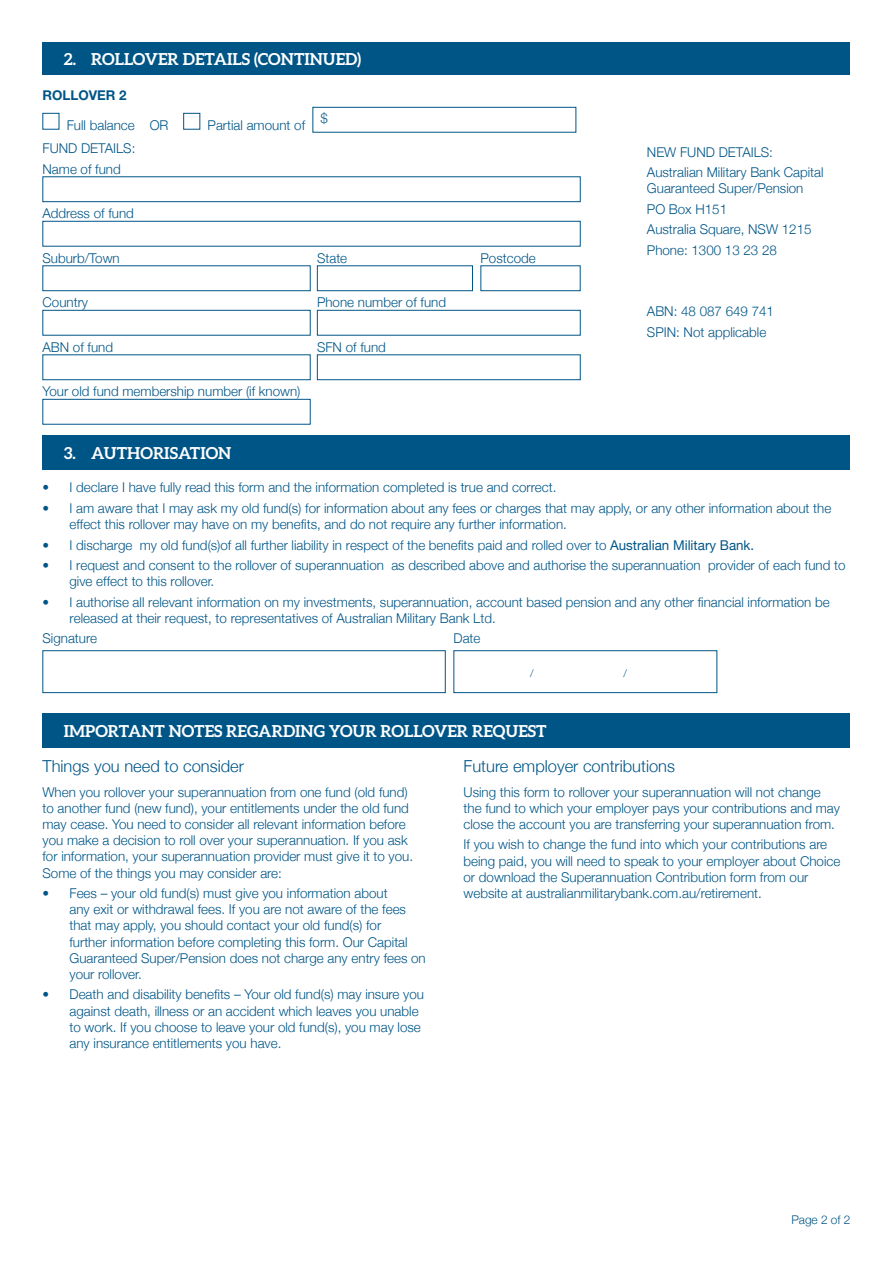
<style>
.page{position:relative;width:893px;height:1263px;background:#fff}
.page>*{position:absolute;margin:0;border:0;box-sizing:border-box;transform-origin:0 0}
.Main_Heading{font:700 16.5px "Aleo";color:#fff}
.Main_Heading-2{font:300 16.5px "Helvetica Neue";color:#005587}
.Main_Text{font:300 13.5px/16.2px "Helvetica Neue";color:#005587}
.Main_Text-2{font:700 13.5px "Helvetica Neue LT Std";color:#005587}
.t1{font:300 12px "Helvetica Neue";color:#005587}
.Body_Copy_6pt{font:300 10.5px "Helvetica Neue";color:#005587}
.s1{font-weight:400}
</style>
<div class="page">
<div style="left:43px;top:435px;width:807px;height:34px;background:#005587"></div>
<div style="left:43px;top:650px;width:403px;height:43px;border:1px solid #005587"></div>
<div style="left:454px;top:650px;width:263px;height:43px;border:1px solid #005587"></div>
<div style="left:43px;top:713px;width:807px;height:34px;background:#005587"></div>
<div style="left:43px;top:42px;width:807px;height:32px;background:#005587"></div>
<div style="left:183px;top:113px;width:17px;height:17px;border:1px solid #005587"></div>
<div style="left:313px;top:107px;width:263px;height:26px;border:1px solid #005587"></div>
<div style="left:43px;top:176px;width:537px;height:26px;border:1px solid #005587"></div>
<div style="left:43px;top:221px;width:537px;height:25px;border:1px solid #005587"></div>
<div style="left:43px;top:265px;width:268px;height:26px;border:1px solid #005587"></div>
<div style="left:317px;top:265px;width:156px;height:26px;border:1px solid #005587"></div>
<div style="left:481px;top:265px;width:99px;height:26px;border:1px solid #005587"></div>
<div style="left:43px;top:310px;width:268px;height:25px;border:1px solid #005587"></div>
<div style="left:317px;top:310px;width:263px;height:25px;border:1px solid #005587"></div>
<div style="left:43px;top:354px;width:268px;height:26px;border:1px solid #005587"></div>
<div style="left:317px;top:354px;width:263px;height:26px;border:1px solid #005587"></div>
<div style="left:43px;top:399px;width:268px;height:25px;border:1px solid #005587"></div>
<p class="Main_Heading" style="left:64px;top:49px;width:299px">2. ROLLOVER DETAILS (CONTINUED)</p>
<p class="Main_Text-2" style="left:43px;top:87px;width:86px">ROLLOVER 2</p>
<p class="Main_Text" style="left:67px;top:116px;width:103px">Full balance OR</p>
<p class="Main_Text" style="left:208px;top:116px;width:99px">Partial amount of</p>
<p class="Main_Text" style="left:321px;top:110px;width:9px">$</p>
<p class="Main_Text" style="left:43px;top:140px;width:94px">FUND DETAILS:</p>
<p class="Main_Text" style="left:43px;top:161px;width:80px">Name of fund</p>
<p class="Main_Text" style="left:43px;top:205px;width:93px">Address of fund</p>
<p class="Main_Text" style="left:43px;top:250px;width:79px">Suburb/Town</p>
<p class="Main_Text" style="left:317px;top:250px;width:32px">State</p>
<p class="Main_Text" style="left:481px;top:250px;width:57px">Postcode</p>
<p class="Main_Text" style="left:43px;top:294px;width:47px">Country</p>
<p class="Main_Text" style="left:317px;top:294px;width:130px">Phone number of fund</p>
<p class="Main_Text" style="left:43px;top:339px;width:72px">ABN of fund</p>
<p class="Main_Text" style="left:317px;top:339px;width:70px">SFN of fund</p>
<p class="Main_Text" style="left:43px;top:383px;width:259px">Your old fund membership number (if known)</p>
<p class="Main_Text" style="left:647px;top:144px;width:128px">NEW FUND DETAILS:</p>
<p class="Main_Text" style="left:647px;top:164px;width:178px">Australian Military Bank Capital<br>Guaranteed Super/Pension</p>
<p class="Main_Text" style="left:647px;top:201px;width:82px">PO Box H151</p>
<p class="Main_Text" style="left:647px;top:221px;width:166px">Australia Square, NSW 1215</p>
<p class="Main_Text" style="left:647px;top:242px;width:132px">Phone: 1300 13 23 28</p>
<p class="Main_Text" style="left:647px;top:303px;width:129px">ABN: 48 087 649 741</p>
<p class="Main_Text" style="left:647px;top:323px;width:121px">SPIN: Not applicable</p>
<p class="Main_Heading" style="left:64px;top:443px;width:169px">3. AUTHORISATION</p>
<p class="Main_Text" style="left:43px;top:479px;width:515px">• I declare I have fully read this form and the information completed is true and correct.</p>
<p class="Main_Text" style="left:70px;top:500px;width:763px;text-indent:-27px">• I am aware that I may ask my old fund(s) for information about any fees or charges that may apply, or any other information about the effect this rollover may have on my benefits, and do not require any further information.</p>
<p class="Main_Text" style="left:43px;top:536px;width:713px">• I discharge my old fund(s)of all further liability in respect of the benefits paid and rolled over to <span class="s1">Australian Military Bank.</span></p>
<p class="Main_Text" style="left:70px;top:557px;width:777px;text-indent:-27px">• I request and consent to the rollover of superannuation as described above and authorise the superannuation provider of each fund to give effect to this rollover.</p>
<p class="Main_Text" style="left:70px;top:593px;width:762px;text-indent:-27px">• I authorise all relevant information on my investments, superannuation, account based pension and any other financial information be released at their request, to representatives of Australian Military Bank Ltd.</p>
<p class="Main_Text" style="left:43px;top:630px;width:56px">Signature</p>
<p class="Main_Text" style="left:454px;top:630px;width:28px">Date</p>
<p class="Body_Copy_6pt" style="left:530px;top:667px;width:5px">/</p>
<p class="Body_Copy_6pt" style="left:624px;top:667px;width:5px">/</p>
<p class="Main_Heading" style="left:64px;top:721px;width:484px">IMPORTANT NOTES REGARDING YOUR ROLLOVER REQUEST</p>
<p class="Main_Heading-2" style="left:43px;top:756px;width:203px">Things you need to consider</p>
<p class="Main_Text" style="left:43px;top:783px;width:372px">When you rollover your superannuation from one fund (old fund) to another fund (new fund), your entitlements under the old fund may cease. You need to consider all relevant information before you make a decision to roll over your superannuation. If you ask for information, your superannuation provider must give it to you.<br>Some of the things you may consider are:</p>
<p class="Main_Text" style="left:70px;top:885px;width:358px;text-indent:-27px">• Fees – your old fund(s) must give you information about<br>any exit or withdrawal fees. If you are not aware of the fees that may apply, you should contact your old fund(s) for<br>further information before completing this form. Our Capital Guaranteed Super/Pension does not charge any entry fees on your rollover.</p>
<p class="Main_Text" style="left:70px;top:986px;width:356px;text-indent:-27px">• Death and disability benefits – Your old fund(s) may insure you against death, illness or an accident which leaves you unable to work. If you choose to leave your old fund(s), you may lose any insurance entitlements you have.</p>
<p class="Main_Heading-2" style="left:464px;top:756px;width:213px">Future employer contributions</p>
<p class="Main_Text" style="left:464px;top:783px;width:378px">Using this form to rollover your superannuation will not change the fund to which your employer pays your contributions and may close the account you are transferring your superannuation from.</p>
<p class="Main_Text" style="left:464px;top:836px;width:378px">If you wish to change the fund into which your contributions are being paid, you will need to speak to your employer about Choice or download the Superannuation Contribution form from our website at australianmilitarybank.com.au/retirement.</p>
<p class="t1" style="left:791px;top:1212px;width:61px">Page 2 of 2</p>
</div>
